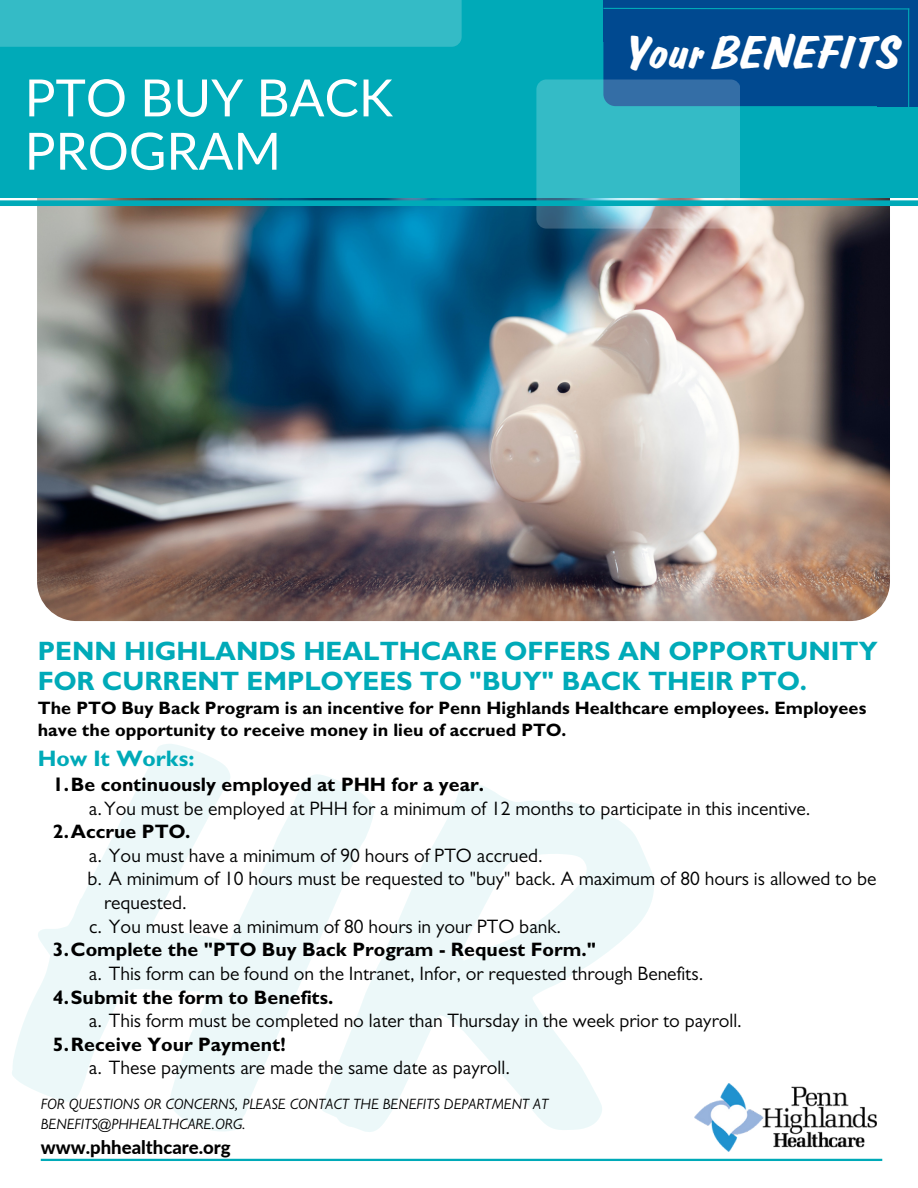
<style>
.page{position:relative;width:918px;height:1188px;background:#fff}
.page>*{position:absolute;margin:0;border:0;box-sizing:border-box;transform-origin:0 0}
.t1{font:51.45px/53.4px "Lato";color:#fff}
.t2{font:44.85px "OPTI Carolina Brush";color:#fff}
.t3{font:700 26.7px/30.3px "Gill Sans";color:#00aab8}
.t4{font:700 22.5px "Gill Sans";color:#00aab8}
.t5{font:19.5px/23.7px "Gill Sans";color:#000}
.t6{font:700 19.5px "Gill Sans";color:#000}
.t7{font:800 18.6px "Lato";color:#000}
.t8{font:700 18px/21.3px "Gill Sans";color:#000}
.t9{font:italic 15px/20.2px "Gill Sans";color:#000}
</style>
<div class="page">
<img style="left:37px;top:141px;width:853px;height:480px;border-radius:40px">
<div style="left:0;top:0;width:918px;height:197px;background:#00aab8"></div>
<div style="left:603px;top:0;width:314px;height:106px;background:#004990;border-radius:12px"></div>
<div style="left:878px;top:0;width:40px;height:106px;background:#004990"></div>
<div style="left:603px;top:0;width:41px;height:41px;background:#004990"></div>
<svg style="left:603px;top:7px;width:307px;height:3px"></svg>
<hr style="left:908px;top:9px;width:1px;height:132px;background:#00aab8">
<svg style="left:536px;top:79px;width:204px;height:150px;background:#44aebf"></svg>
<div style="left:0;top:200px;width:918px;height:6px;background:#00aab8"></div>
<div style="left:0;top:0;width:462px;height:47px;background:#34bbc6"></div>
<hr style="left:41px;top:1159px;width:841px;height:2px;background:#00aab8">
<img style="left:695px;top:1083px;width:181px;height:69px">
<p class="t1" style="left:25px;top:70px;width:370px">PTO BUY BACK<br>PROGRAM</p>
<p class="t2" style="left:624px;top:25px;width:277px">Your BENEFITS</p>
<p class="t3" style="left:38px;top:640px;width:841px">PENN HIGHLANDS HEALTHCARE OFFERS AN OPPORTUNITY<br>FOR CURRENT EMPLOYEES TO "BUY" BACK THEIR PTO.</p>
<p class="t8" style="left:38px;top:700px;width:830px">The PTO Buy Back Program is an incentive for Penn Highlands Healthcare employees. Employees have the opportunity to receive money in lieu of accrued PTO.</p>
<p class="t6" style="left:53px;top:778px;width:433px">1.Be continuously employed at PHH for a year.</p>
<p class="t5" style="left:89px;top:799px;width:723px">a.You must be employed at PHH for a minimum of 12 months to participate in this incentive.</p>
<p class="t6" style="left:53px;top:825px;width:139px">2.Accrue PTO.</p>
<p class="t5" style="left:89px;top:846px;width:455px">a. You must have a minimum of 90 hours of PTO accrued.</p>
<p class="t5" style="left:104px;top:870px;width:774px;text-indent:-17px">b. A minimum of 10 hours must be requested to "buy" back. A maximum of 80 hours is allowed to be requested.</p>
<p class="t5" style="left:89px;top:917px;width:474px">c. You must leave a minimum of 80 hours in your PTO bank.</p>
<p class="t6" style="left:53px;top:943px;width:545px">3.Complete the "PTO Buy Back Program - Request Form."</p>
<p class="t5" style="left:89px;top:964px;width:616px">a. This form can be found on the Intranet, Infor, or requested through Benefits.</p>
<p class="t6" style="left:53px;top:990px;width:282px">4.Submit the form to Benefits.</p>
<p class="t5" style="left:89px;top:1012px;width:655px">a. This form must be completed no later than Thursday in the week prior to payroll.</p>
<p class="t6" style="left:53px;top:1037px;width:234px">5.Receive Your Payment!</p>
<p class="t5" style="left:89px;top:1059px;width:423px">a. These payments are made the same date as payroll.</p>
<p class="t4" style="left:38px;top:751px;width:158px">How It Works:</p>
<p class="t9" style="left:41px;top:1096px;width:509px">FOR QUESTIONS OR CONCERNS, PLEASE CONTACT THE BENEFITS DEPARTMENT AT<br>BENEFITS@PHHEALTHCARE.ORG.</p>
<p class="t7" style="left:41px;top:1136px;width:191px">www.phhealthcare.org</p>
</div>
